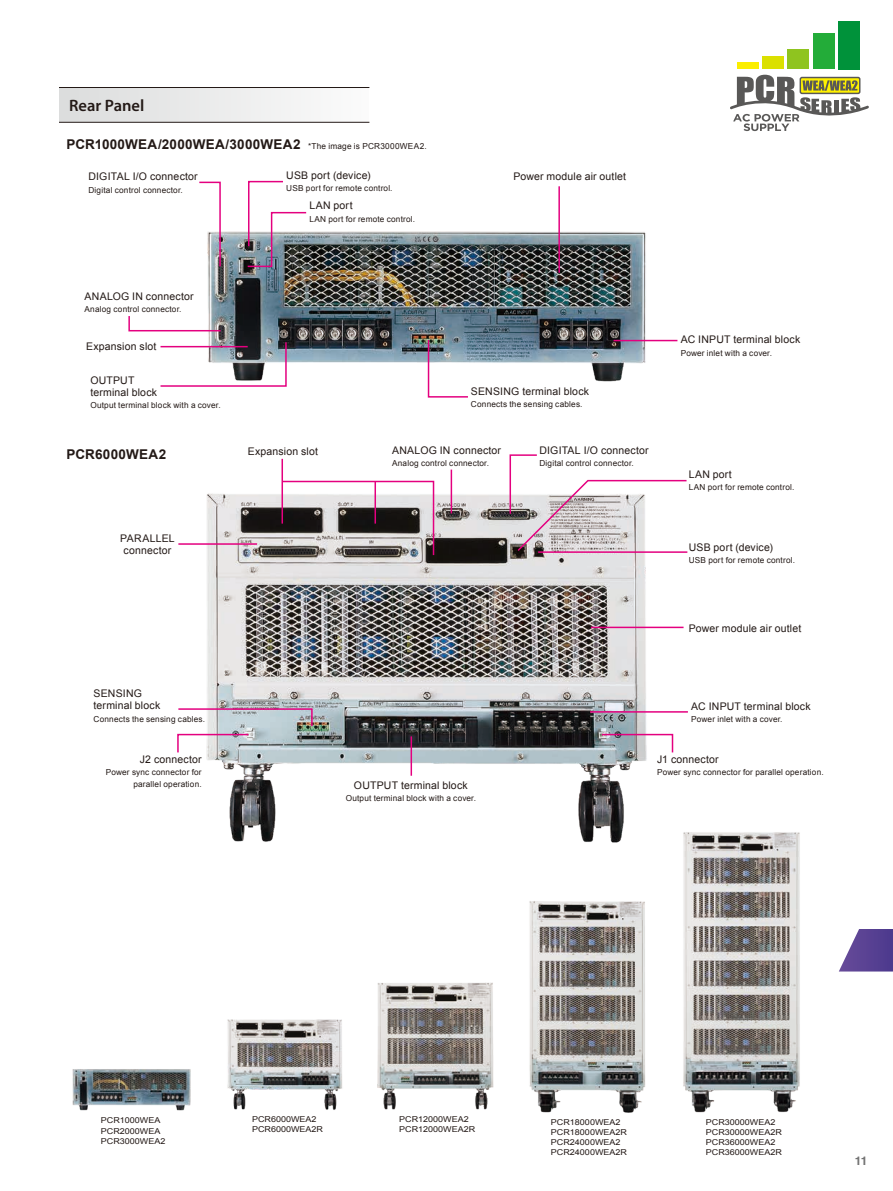
<style>
.page{position:relative;width:893px;height:1191px;background:#fff}
.page>*{position:absolute;margin:0;border:0;box-sizing:border-box;transform-origin:0 0}
.t1{font:600 16.5px "Myriad Pro";color:#231916}
.t2{font:700 13.5px "Arial";letter-spacing:.02em;color:#231916}
.t3{font:700 12px "Helvetica";color:#727272}
.t4{font:10.5px/12px "Arial";letter-spacing:.02em;color:#231916}
.t5{font:8.25px/11.2px "Arial";letter-spacing:.02em;color:#231916;text-align:right}
.t6{font:8.1px/10.1px "Arial";color:#231916;scale:1.11 1}
.s1{font-weight:400;font-size:8.25px}
</style>
<div class="page">
<svg style="left:839px;top:929px;width:54px;height:42px"></svg>
<div style="left:813px;top:34px;width:21px;height:35px;background:#23ac39"></div>
<div style="left:838px;top:21px;width:21px;height:48px;background:#00923a"></div>
<div style="left:787px;top:50px;width:22px;height:19px;background:#8fc41f"></div>
<div style="left:762px;top:56px;width:22px;height:13px;background:#dbe000"></div>
<div style="left:737px;top:63px;width:22px;height:6px;background:#fbee00"></div>
<svg style="left:730px;top:75px;width:139px;height:56px"></svg>
<img style="left:208px;top:231px;width:446px;height:151px">
<img style="left:206px;top:485px;width:447px;height:358px">
<img style="left:72px;top:1069px;width:119px;height:42px">
<img style="left:227px;top:1019px;width:115px;height:91px">
<img style="left:377px;top:982px;width:117px;height:128px">
<img style="left:529px;top:901px;width:117px;height:212px">
<img style="left:683px;top:832px;width:117px;height:281px">
<hr style="left:614px;top:340px;width:63px;height:1px;background:#e4007f">
<svg style="left:427px;top:338px;width:42px;height:60px"></svg>
<hr style="left:558px;top:186px;width:2px;height:87px;background:#e4007f">
<hr style="left:281px;top:459px;width:2px;height:64px;background:#e4007f">
<div style="left:59px;top:88px;width:309px;height:34px;background:linear-gradient(to right,#dcdddd,#fbfbfb)"></div>
<hr style="left:59px;top:87px;width:310px;height:1px;background:#231916">
<hr style="left:59px;top:122px;width:310px;height:1px;background:#231916">
<svg style="left:160px;top:341px;width:127px;height:46px"></svg>
<svg style="left:246px;top:180px;width:62px;height:88px"></svg>
<svg style="left:199px;top:181px;width:23px;height:87px"></svg>
<svg style="left:128px;top:314px;width:94px;height:18px"></svg>
<hr style="left:161px;top:346px;width:87px;height:1px;background:#e4007f">
<svg style="left:281px;top:480px;width:154px;height:76px"></svg>
<hr style="left:374px;top:481px;width:2px;height:42px;background:#e4007f">
<hr style="left:451px;top:469px;width:1px;height:44px;background:#e4007f">
<svg style="left:509px;top:454px;width:179px;height:98px"></svg>
<hr style="left:538px;top:551px;width:149px;height:2px;background:#e4007f">
<svg style="left:178px;top:707px;width:135px;height:20px"></svg>
<hr style="left:590px;top:711px;width:98px;height:1px;background:#e4007f">
<hr style="left:411px;top:736px;width:1px;height:39px;background:#e4007f">
<hr style="left:591px;top:626px;width:93px;height:2px;background:#e4007f">
<svg style="left:177px;top:733px;width:73px;height:21px"></svg>
<svg style="left:600px;top:733px;width:74px;height:21px"></svg>
<hr style="left:178px;top:543px;width:79px;height:2px;background:#e4007f">
<h1 class="t1" style="left:69px;top:95px;width:77px">Rear Panel</h1>
<h2 class="t2" style="left:66px;top:136px;width:362px">PCR1000WEA/2000WEA/3000WEA2 <span class="s1">*The image is PCR3000WEA2.</span></h2>
<p class="t4" style="left:88px;top:171px;width:111px">DIGITAL I/O connector</p>
<p class="t5" style="left:88px;top:184px;width:96px">Digital control connector.</p>
<p class="t4" style="left:286px;top:169px;width:86px">USB port (device)</p>
<p class="t5" style="left:286px;top:183px;width:108px">USB port for remote control.</p>
<p class="t4" style="left:309px;top:200px;width:45px">LAN port</p>
<p class="t5" style="left:309px;top:213px;width:107px">LAN port for remote control.</p>
<p class="t4" style="left:513px;top:171px;width:114px">Power module air outlet</p>
<p class="t4" style="left:85px;top:290px;width:111px">ANALOG IN connector</p>
<p class="t5" style="left:85px;top:304px;width:98px">Analog control connector.</p>
<p class="t4" style="left:86px;top:340px;width:72px">Expansion slot</p>
<p class="t4" style="left:90px;top:374px;width:68px">OUTPUT terminal block</p>
<p class="t5" style="left:90px;top:399px;width:132px">Output terminal block with a cover.</p>
<h2 class="t2" style="left:66px;top:445px;width:101px">PCR6000WEA2</h2>
<p class="t4" style="left:120px;top:532px;width:56px;text-align:center">PARALLEL connector</p>
<p class="t4" style="left:94px;top:687px;width:68px">SENSING terminal block</p>
<p class="t5" style="left:94px;top:713px;width:113px">Connects the sensing cables.</p>
<p class="t4" style="left:140px;top:753px;width:63px">J2 connector</p>
<p class="t5" style="left:106px;top:767px;width:97px">Power sync connector for parallel operation.</p>
<p class="t4" style="left:471px;top:385px;width:120px">SENSING terminal block</p>
<p class="t5" style="left:471px;top:399px;width:113px">Connects the sensing cables.</p>
<p class="t4" style="left:248px;top:445px;width:72px">Expansion slot</p>
<p class="t4" style="left:392px;top:444px;width:111px">ANALOG IN connector</p>
<p class="t5" style="left:392px;top:457px;width:98px">Analog control connector.</p>
<p class="t4" style="left:539px;top:444px;width:111px">DIGITAL I/O connector</p>
<p class="t5" style="left:539px;top:457px;width:96px">Digital control connector.</p>
<p class="t4" style="left:681px;top:334px;width:121px">AC INPUT terminal block</p>
<p class="t5" style="left:681px;top:347px;width:93px">Power inlet with a cover.</p>
<p class="t4" style="left:689px;top:468px;width:45px">LAN port</p>
<p class="t5" style="left:689px;top:481px;width:107px">LAN port for remote control.</p>
<p class="t4" style="left:689px;top:541px;width:86px">USB port (device)</p>
<p class="t5" style="left:689px;top:555px;width:108px">USB port for remote control.</p>
<p class="t4" style="left:689px;top:622px;width:114px">Power module air outlet</p>
<p class="t4" style="left:354px;top:779px;width:115px">OUTPUT terminal block</p>
<p class="t5" style="left:346px;top:792px;width:132px">Output terminal block with a cover.</p>
<p class="t4" style="left:691px;top:700px;width:121px">AC INPUT terminal block</p>
<p class="t5" style="left:691px;top:713px;width:93px">Power inlet with a cover.</p>
<p class="t4" style="left:657px;top:753px;width:63px">J1 connector</p>
<p class="t5" style="left:657px;top:767px;width:168px">Power sync connector for parallel operation.</p>
<p class="t6" style="left:101px;top:1115px;width:60px">PCR1000WEA<br>PCR2000WEA<br>PCR3000WEA2</p>
<p class="t6" style="left:252px;top:1114px;width:65px">PCR6000WEA2<br>PCR6000WEA2R</p>
<p class="t6" style="left:399px;top:1114px;width:70px">PCR12000WEA2<br>PCR12000WEA2R</p>
<p class="t6" style="left:551px;top:1116px;width:70px">PCR18000WEA2<br>PCR18000WEA2R<br>PCR24000WEA2<br>PCR24000WEA2R</p>
<p class="t6" style="left:706px;top:1116px;width:70px">PCR30000WEA2<br>PCR30000WEA2R<br>PCR36000WEA2<br>PCR36000WEA2R</p>
<h3 class="t3" style="left:855px;top:1151px;width:14px">11</h3>
</div>
